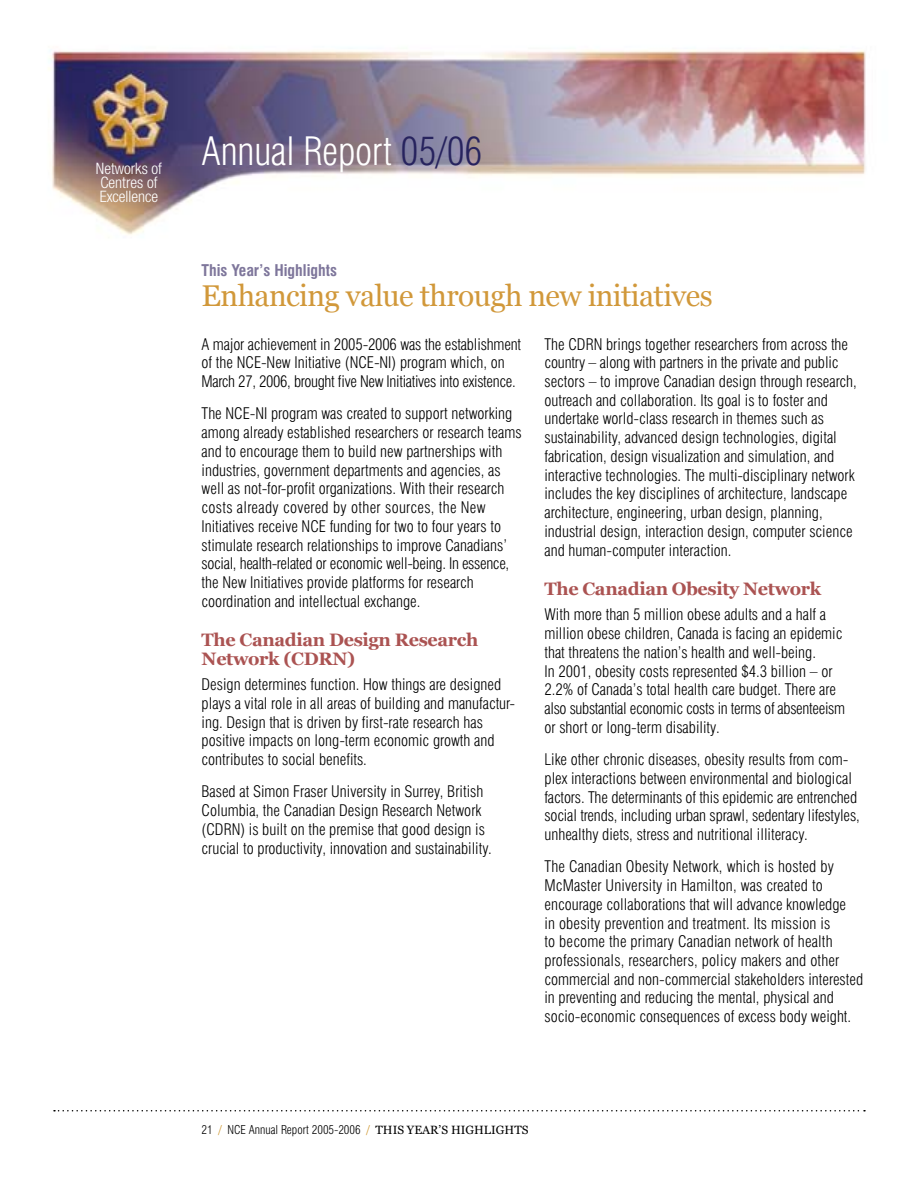
<style>
.page{position:relative;width:918px;height:1188px;background:#fff}
.page>*{position:absolute;margin:0;border:0;box-sizing:border-box;transform-origin:0 0}
.t1{font:300 condensed 38.4px "Swiss 721 BT";letter-spacing:-.005em;color:#fff}
.t2{font:30px "Georgia";letter-spacing:-.02em;color:#d1983a}
.t3{font:700 18px/18.8px "Georgia";letter-spacing:-.02em;color:#ab5352}
.t4{font:300 condensed 15.75px/18.8px "Swiss 721 BT";color:#000}
.t5{font:300 condensed 15.75px/14.2px "Helvetica Neue";color:#fff}
.t6{font:700 condensed 15.75px "Swiss 721 BT";color:#7e769b}
.t7{font:300 condensed 12px "Swiss 721 BT";color:#000}
.t8{font:12px "Georgia";color:#000}
.s1{color:#27235e}
.s2{color:#cb8d1b}
.s3{font-family:"Georgia";font-weight:400;font-stretch:normal}
</style>
<div class="page">
<img style="left:48px;top:49px;width:818px;height:186px">
<svg style="left:54px;top:1110px;width:811px;height:2px"></svg>
<p class="t5" style="left:96px;top:161px;width:68px">Networks of</p>
<p class="t5" style="left:100px;top:175px;width:60px">Centres of<br>Excellence</p>
<h1 class="t1" style="left:202px;top:128px;width:283px">Annual Report <span class="s1">05/06</span></h1>
<p class="t6" style="left:202px;top:261px;width:137px">This Year’s Highlights</p>
<h2 class="t2" style="left:202px;top:279px;width:513px">Enhancing value through new initiatives</h2>
<p class="t4" style="left:202px;top:334px;width:321px">A major achievement i n 2005-2006 was the establishment of the NCE-New Initiative (NCE-NI) program whi ch, on<br>March 27, 2006, brought five New Initiatives i nto existence.</p>
<p class="t4" style="left:202px;top:404px;width:321px">The NCE-NI program was created to support networki ng among already establi shed researchers or research teams and to encourage them to bui ld new partnershi ps with<br>i ndustries, government departments and agencies, as well as not-for-profit organizati ons. With thei r research costs already covered by other sources, the New Initiatives receive NCE fundi ng for two to four years to<br>sti mulate research relationshi ps to i mprove Canadians’ social, health-related or economic well-bei ng. In essence, the New Initiatives provi de platforms for research<br>coordi nation and i ntellectual exchange.</p>
<p class="t3" style="left:202px;top:630px;width:278px">The Canadian Design Research<br>Network (CDRN)</p>
<p class="t4" style="left:202px;top:675px;width:315px">Design determi nes function. How thi ngs are designed plays a vital role i n all areas of bui ldi ng and manufactur&shy;i ng. Desi gn that i s driven by first-rate research has positive i mpacts on long-term economi c growth and contri butes to social benefits.</p>
<p class="t4" style="left:202px;top:782px;width:292px">Based at Si mon Fraser University i n Surrey, British Columbia, the Canadian Design Research Network (CDRN) is bui lt on the premise that good design is crucial to productivity, i nnovation and sustai nabi lity.</p>
<p class="t4" style="left:544px;top:334px;width:314px">The CDRN bri ngs together researchers from across the country – along with partners i n the private and public sectors – to i mprove Canadian desi gn through research, outreach and collaborati on. Its goal is to foster and undertake world-class research i n themes such as sustai nabi lity, advanced design technologies, digital fabrication, design visualization and si mulation, and<br>i nteractive technologies. The multi-discipli nary network i ncludes the key disci pli nes of architecture, landscape architecture, engi neeri ng, urban design, planni ng,<br>i ndustrial design, i nteraction design, computer science and human-computer i nteraction.</p>
<p class="t3" style="left:545px;top:579px;width:278px">The Canadian Obesity Network</p>
<p class="t4" style="left:544px;top:605px;width:302px">With more than 5 mi llion obese adults and a half a<br>mi llion obese chi ldren, Canada is facing an epidemic that threatens the nation’s health and well-being.<br>In 2001, obesity costs represented $4.3 billion – or 2.2% of Canada’s total health care budget. There are also substantial economi c costs in terms of absenteeism or short or long-term disabi lity.</p>
<p class="t4" style="left:544px;top:750px;width:317px">Li ke other chroni c diseases, obesity results from com&shy;plex i nteractions between envi ronmental and biological factors. The determi nants of this epidemi c are entrenched social trends, i ncludi ng urban sprawl, sedentary lifestyles, unhealthy diets, stress and nutritional i lliteracy.</p>
<p class="t4" style="left:544px;top:857px;width:320px">The Canadian Obesity Network, which is hosted by McMaster University in Hami lton, was created to encourage collaborations that wi ll advance knowledge<br>i n obesity prevention and treatment. Its mission is<br>to become the pri mary Canadian network of health professi onals, researchers, policy makers and other commercial and non-commercial stakeholders interested i n preventi ng and reduci ng the mental, physical and socio-economi c consequences of excess body weight.</p>
<p class="t7" style="left:202px;top:1122px;width:182px">21 <span class="s2">/</span> NCE Annual Report 2005-2006 <span class="s2">/</span> <span class="s3">THIS</span></p>
<p class="t8" style="left:407px;top:1123px;width:17px">YEAR</p>
<p class="t8" style="left:439px;top:1123px;width:21px">’S HIGHLIGHTS</p>
</div>
